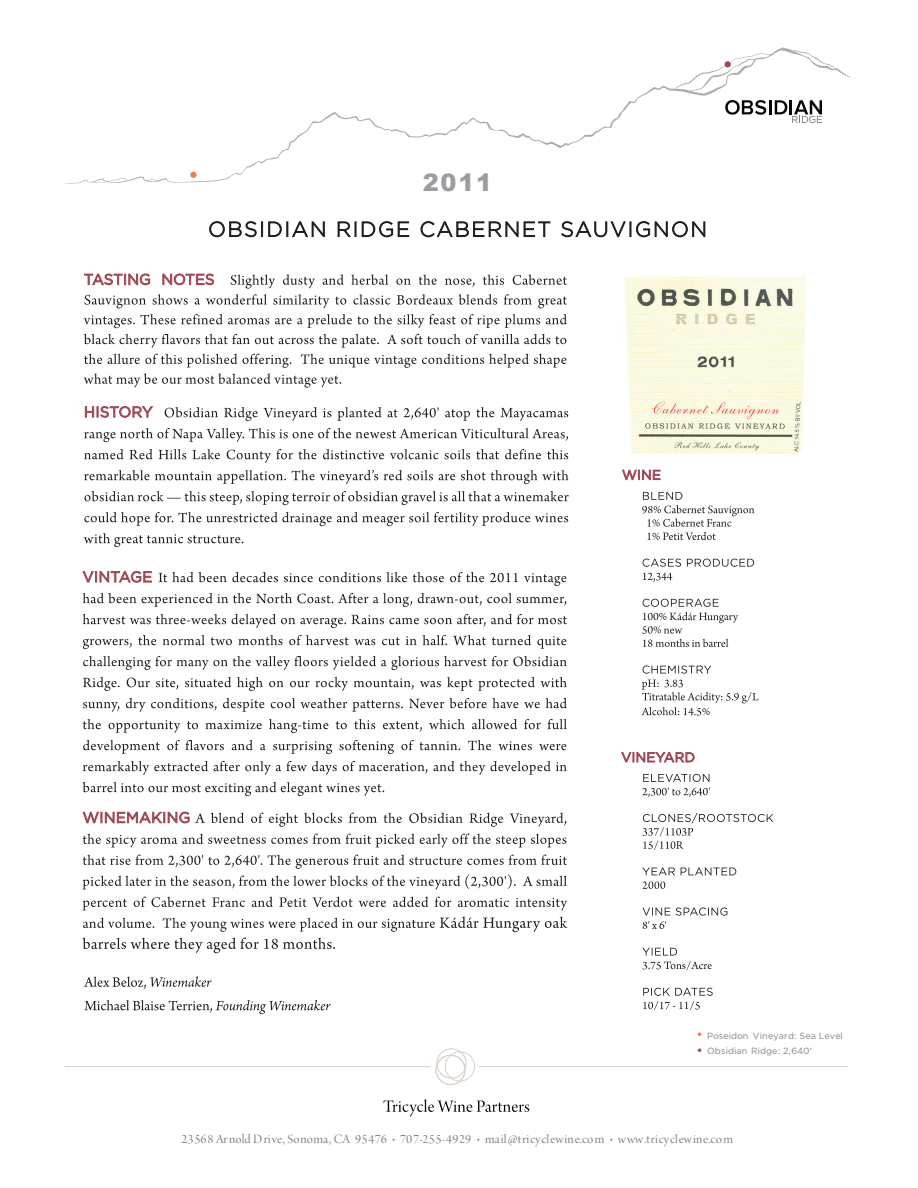
<style>
.page{position:relative;width:918px;height:1188px;background:#fff}
.page>*{position:absolute;margin:0;border:0;box-sizing:border-box;transform-origin:0 0}
.t1{font:900 24px "Arial";color:#9d9da1}
.t2{font:13.5px "Arno Pro Display";color:#87817b}
.t3{font:9px "Gotham";color:#87817b}
.s1{font-size:13.5px;color:#f07c4f}
.s2{font-size:13.5px;color:#a04a57}
.s3{font-size:12.15px}
</style>
<div class="page">
<svg style="left:131px;top:47px;width:720px;height:136px"></svg>
<div style="left:190px;top:172px;width:7px;height:6px;background:#f07c4f;border-radius:50%"></div>
<svg style="left:674px;top:53px;width:99px;height:39px"></svg>
<svg style="left:725px;top:100px;width:97px;height:23px"></svg>
<svg style="left:146px;top:178px;width:15px;height:4px"></svg>
<svg style="left:65px;top:178px;width:66px;height:6px"></svg>
<svg style="left:209px;top:221px;width:496px;height:16px"></svg>
<img style="left:624px;top:276px;width:181px;height:178px">
<svg style="left:622px;top:752px;width:72px;height:10px"></svg>
<svg style="left:643px;top:988px;width:70px;height:22px"></svg>
<svg style="left:642px;top:948px;width:70px;height:22px"></svg>
<svg style="left:643px;top:907px;width:84px;height:22px"></svg>
<svg style="left:642px;top:882px;width:23px;height:7px"></svg>
<svg style="left:642px;top:867px;width:94px;height:8px"></svg>
<svg style="left:643px;top:813px;width:130px;height:37px"></svg>
<svg style="left:642px;top:774px;width:68px;height:23px"></svg>
<svg style="left:623px;top:470px;width:37px;height:10px"></svg>
<svg style="left:641px;top:680px;width:118px;height:36px"></svg>
<svg style="left:643px;top:666px;width:68px;height:8px"></svg>
<svg style="left:642px;top:599px;width:96px;height:48px"></svg>
<svg style="left:643px;top:573px;width:29px;height:9px"></svg>
<svg style="left:643px;top:559px;width:111px;height:8px"></svg>
<svg style="left:642px;top:492px;width:112px;height:48px"></svg>
<svg style="left:84px;top:533px;width:159px;height:14px"></svg>
<svg style="left:84px;top:512px;width:484px;height:14px"></svg>
<svg style="left:84px;top:491px;width:485px;height:14px"></svg>
<svg style="left:84px;top:470px;width:485px;height:14px"></svg>
<svg style="left:84px;top:449px;width:484px;height:14px"></svg>
<svg style="left:84px;top:428px;width:484px;height:14px"></svg>
<svg style="left:165px;top:407px;width:403px;height:14px"></svg>
<svg style="left:85px;top:406px;width:67px;height:11px"></svg>
<svg style="left:84px;top:354px;width:483px;height:34px"></svg>
<svg style="left:84px;top:334px;width:482px;height:14px"></svg>
<svg style="left:84px;top:314px;width:483px;height:14px"></svg>
<svg style="left:84px;top:274px;width:483px;height:34px"></svg>
<svg style="left:82px;top:782px;width:302px;height:14px"></svg>
<svg style="left:83px;top:761px;width:484px;height:14px"></svg>
<svg style="left:83px;top:740px;width:484px;height:14px"></svg>
<svg style="left:83px;top:719px;width:484px;height:14px"></svg>
<svg style="left:83px;top:698px;width:484px;height:14px"></svg>
<svg style="left:83px;top:677px;width:484px;height:14px"></svg>
<svg style="left:83px;top:656px;width:484px;height:14px"></svg>
<svg style="left:83px;top:635px;width:484px;height:14px"></svg>
<svg style="left:83px;top:614px;width:484px;height:14px"></svg>
<svg style="left:83px;top:593px;width:483px;height:14px"></svg>
<svg style="left:159px;top:572px;width:408px;height:14px"></svg>
<svg style="left:83px;top:571px;width:68px;height:11px"></svg>
<svg style="left:82px;top:938px;width:253px;height:15px"></svg>
<svg style="left:83px;top:917px;width:484px;height:15px"></svg>
<svg style="left:83px;top:897px;width:484px;height:14px"></svg>
<svg style="left:83px;top:855px;width:484px;height:35px"></svg>
<svg style="left:83px;top:834px;width:483px;height:14px"></svg>
<svg style="left:195px;top:813px;width:371px;height:14px"></svg>
<svg style="left:83px;top:812px;width:106px;height:11px"></svg>
<div style="left:30px;top:95px;width:204px;height:68px;background:#fff"></div>
<svg style="left:84px;top:1000px;width:247px;height:14px"></svg>
<svg style="left:84px;top:976px;width:128px;height:13px"></svg>
<hr style="left:65px;top:1066px;width:366px;height:1px;background:#d9d1ca">
<hr style="left:479px;top:1066px;width:369px;height:1px;background:#d9d1ca">
<div style="left:436px;top:1048px;width:31px;height:31px;border:1px solid #d9d1ca;border-radius:50%"></div>
<div style="left:435px;top:1055px;width:31px;height:30px;border:1px solid #d9d1ca;border-radius:50%"></div>
<div style="left:445px;top:1051px;width:30px;height:30px;border:1px solid #d9d1ca;border-radius:50%"></div>
<svg style="left:383px;top:1099px;width:146px;height:18px"></svg>
<h1 class="t1" style="left:423px;top:169px;width:71px">2011</h1>
<p class="t3" style="left:697px;top:1030px;width:148px"><span class="s1">•</span> Poseidon Vineyard: Sea Level</p>
<p class="t3" style="left:697px;top:1045px;width:117px"><span class="s2">•</span> Obsidian Ridge: 2,640'</p>
<p class="t2" style="left:181px;top:1132px;width:553px">23568 Ar nold Drive, Sonoma, CA 95476 <span class="s3">•</span> 707-255-4929 <span class="s3">•</span> mail@tricyclewine.com <span class="s3">•</span> www.tricyclewine.com</p>
</div>
